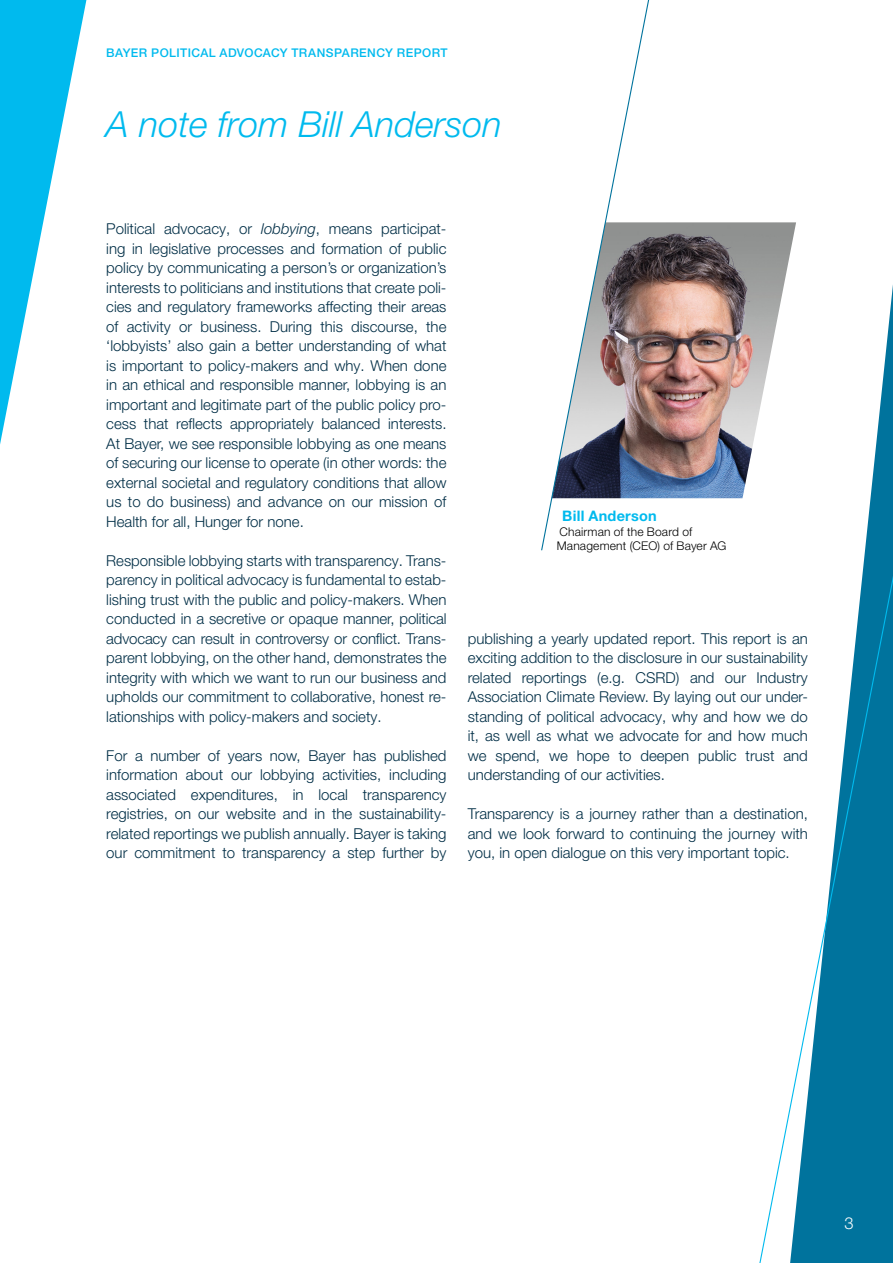
<style>
.page{position:relative;width:893px;height:1263px;background:#fff}
.page>*{position:absolute;margin:0;border:0;box-sizing:border-box;transform-origin:0 0}
.t1{font:italic 300 36px "Helvetica Neue LT Pro";color:#00baee}
.t2{font:300 16.5px "Helvetica Neue LT Pro";color:#fff}
.t3{font:300 15px/19.5px "Helvetica Neue LT Pro";color:#002e46;text-align:justify}
.t4{font:700 14.55px "Helvetica Neue LT Pro";letter-spacing:.015em;color:#00baee}
.t5{font:300 12px/14.4px "Helvetica Neue LT Pro";letter-spacing:.015em;color:#000}
.t6{font:500 12px "Helvetica Neue LT Pro";letter-spacing:.035em;color:#00baee}
.s1{font-style:italic}
</style>
<div class="page">
<svg style="left:759px;top:285px;width:134px;height:978px"></svg>
<svg style="left:0;top:0;width:86px;height:444px"></svg>
<img style="left:654px;top:222px;width:142px;height:276px">
<svg style="left:541px;top:0;width:113px;height:551px"></svg>
<p class="t6" style="left:106px;top:46px;width:343px">BAYER POLITICAL ADVOCACY TRANSPARENCY REPORT</p>
<h1 class="t1" style="left:106px;top:102px;width:397px">A note from Bill Anderson</h1>
<p class="t3" style="left:106px;top:219px;width:342px">Political advocacy, or <span class="s1">lobbying</span>, means participat&shy;ing in legislative processes and formation of public policy by communicating a person’s or organization’s interests to politicians and institutions that create poli&shy;cies and regulatory frameworks affecting their areas of activity or business. During this discourse, the ‘lobbyists’ also gain a better understanding of what is important to policy-makers and why. When done in an ethical and responsible manner, lobbying is an important and legitimate part of the public policy pro&shy;cess that reflects appropriately balanced interests.<br>At Bayer, we see responsible lobbying as one means of securing our license to operate (in other words: the external societal and regulatory conditions that allow us to do business) and advance on our mission of Health for all, Hunger for none.</p>
<p class="t3" style="left:106px;top:550px;width:342px">Responsible lobbying starts with transparency. Trans&shy;parency in political advocacy is fundamental to estab&shy;lishing trust with the public and policy-makers. When conducted in a secretive or opaque manner, political advocacy can result in controversy or conflict. Trans&shy;parent lobbying, on the other hand, demonstrates the integrity with which we want to run our business and upholds our commitment to collaborative, honest re&shy;lationships with policy-makers and society.</p>
<p class="t3" style="left:106px;top:745px;width:342px">For a number of years now, Bayer has published information about our lobbying activities, including associated expenditures, in local transparency registries, on our website and in the sustainability&shy;related reportings we publish annually. Bayer is taking our commitment to transparency a step further by</p>
<p class="t4" style="left:562px;top:507px;width:96px">Bill Anderson</p>
<p class="t5" style="left:557px;top:524px;width:171px">Chairman of the Board of<br>Management (CEO) of Bayer AG</p>
<p class="t3" style="left:468px;top:628px;width:342px">publishing a yearly updated report. This report is an exciting addition to the disclosure in our sustainability related reportings (e.g. CSRD) and our Industry Association Climate Review. By laying out our under&shy;standing of political advocacy, why and how we do it, as well as what we advocate for and how much we spend, we hope to deepen public trust and understanding of our activities.</p>
<p class="t3" style="left:468px;top:804px;width:342px">Transparency is a journey rather than a destination, and we look forward to continuing the journey with you, in open dialogue on this very important topic.</p>
<p class="t2" style="left:844px;top:1213px;width:11px">3</p>
</div>
